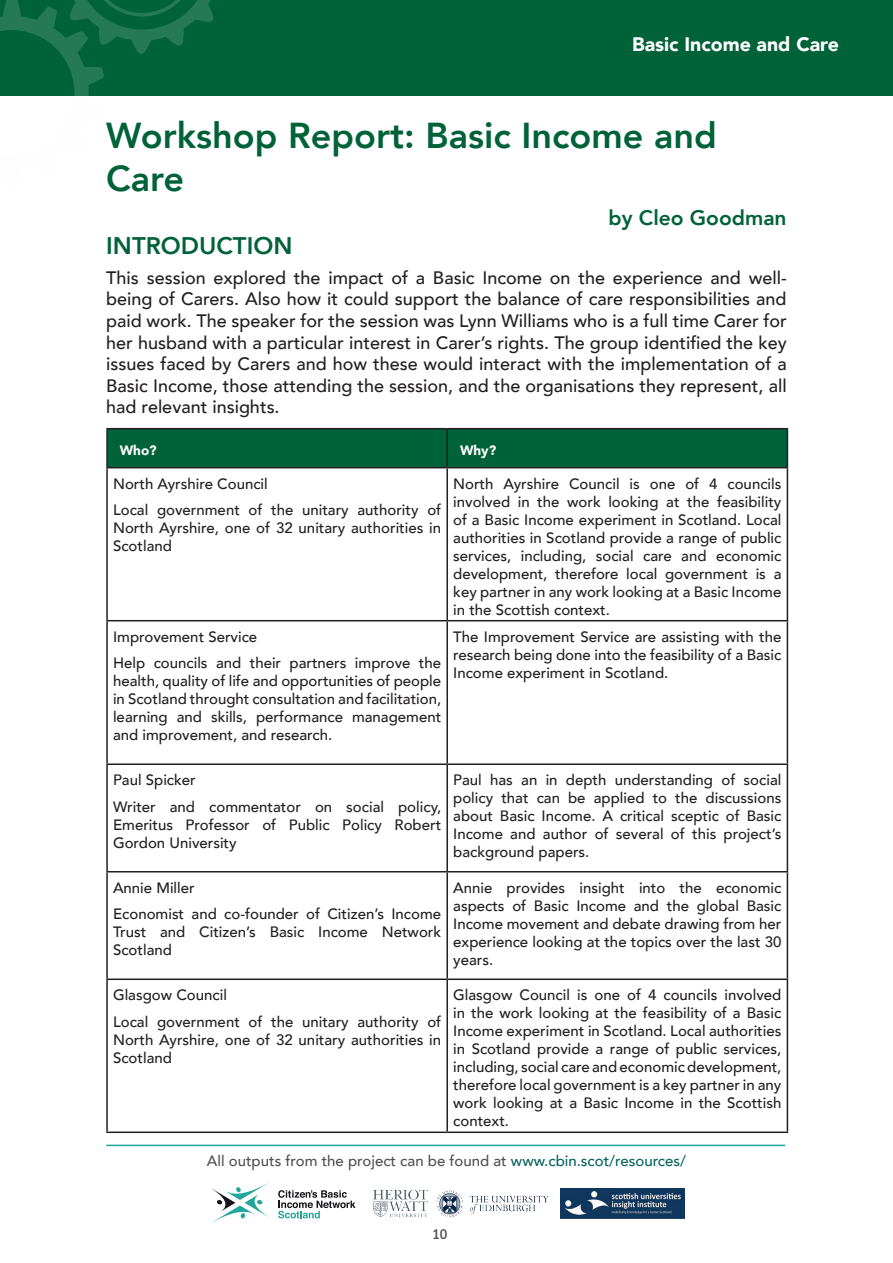
<style>
.page{position:relative;width:893px;height:1263px;background:#fff}
.page>*{position:absolute;margin:0;border:0;box-sizing:border-box;transform-origin:0 0}
.t1{font:800 36px/43.2px "Avenir";color:#006239}
.t2{font:800 24px "Avenir";color:#006239}
.t3{font:800 21px "Avenir";color:#006239}
.t4{font:900 19.5px "Avenir";color:#fff}
.t5{font:500 18px/21.6px "Avenir";color:#231f20;text-align:justify}
.t6{font:500 15px/18px "Avenir";color:#231f20}
.t7{font:500 15px "Avenir";color:#515251}
.t8{font:500 15px "Bulo";color:#515251}
.t9{font:900 13.5px "Avenir";color:#fff}
.s1{color:#07645e}
</style>
<div class="page">
<div style="left:0;top:0;width:893px;height:95px;background:#006239"></div>
<svg style="left:0;top:0;width:232px;height:96px"></svg>
<svg style="left:211px;top:1182px;width:58px;height:41px"></svg>
<svg style="left:278px;top:1190px;width:77px;height:28px"></svg>
<hr style="left:106px;top:1144px;width:679px;height:2px;background:#21a69c">
<img style="left:373px;top:1189px;width:55px;height:29px">
<img style="left:436px;top:1190px;width:112px;height:28px">
<img style="left:560px;top:1189px;width:124px;height:29px">
<div style="left:108px;top:429px;width:679px;height:38px;background:#006239"></div>
<hr style="left:106px;top:428px;width:341px;height:1px;background:#231f20">
<hr style="left:106px;top:429px;width:2px;height:38px;background:#231f20">
<hr style="left:447px;top:428px;width:341px;height:1px;background:#231f20">
<hr style="left:446px;top:429px;width:2px;height:38px;background:#231f20">
<hr style="left:787px;top:429px;width:1px;height:38px;background:#231f20">
<hr style="left:106px;top:467px;width:341px;height:1px;background:#231f20">
<hr style="left:106px;top:468px;width:2px;height:152px;background:#231f20">
<hr style="left:447px;top:467px;width:341px;height:1px;background:#231f20">
<hr style="left:446px;top:468px;width:2px;height:152px;background:#231f20">
<hr style="left:787px;top:468px;width:1px;height:152px;background:#231f20">
<hr style="left:106px;top:620px;width:341px;height:1px;background:#231f20">
<hr style="left:106px;top:621px;width:2px;height:142px;background:#231f20">
<hr style="left:447px;top:620px;width:341px;height:1px;background:#231f20">
<hr style="left:446px;top:621px;width:2px;height:142px;background:#231f20">
<hr style="left:787px;top:621px;width:1px;height:142px;background:#231f20">
<hr style="left:106px;top:763px;width:341px;height:2px;background:#231f20">
<hr style="left:106px;top:765px;width:2px;height:106px;background:#231f20">
<hr style="left:447px;top:763px;width:341px;height:2px;background:#231f20">
<hr style="left:446px;top:765px;width:2px;height:106px;background:#231f20">
<hr style="left:787px;top:765px;width:1px;height:106px;background:#231f20">
<hr style="left:106px;top:871px;width:341px;height:1px;background:#231f20">
<hr style="left:106px;top:872px;width:2px;height:106px;background:#231f20">
<hr style="left:447px;top:871px;width:341px;height:1px;background:#231f20">
<hr style="left:446px;top:872px;width:2px;height:106px;background:#231f20">
<hr style="left:787px;top:872px;width:1px;height:106px;background:#231f20">
<hr style="left:106px;top:978px;width:341px;height:2px;background:#231f20">
<hr style="left:106px;top:980px;width:2px;height:151px;background:#231f20">
<hr style="left:447px;top:978px;width:341px;height:2px;background:#231f20">
<hr style="left:446px;top:980px;width:2px;height:151px;background:#231f20">
<hr style="left:787px;top:980px;width:1px;height:151px;background:#231f20">
<hr style="left:106px;top:1131px;width:341px;height:2px;background:#231f20">
<hr style="left:447px;top:1131px;width:341px;height:2px;background:#231f20">
<h3 class="t4" style="left:632px;top:27px;width:208px">Basic Income and Care</h3>
<h1 class="t1" style="left:106px;top:114px;width:612px">Workshop Report: Basic Income and<br>Care</h1>
<h3 class="t3" style="left:609px;top:201px;width:180px">by Cleo Goodman</h3>
<h2 class="t2" style="left:106px;top:227px;width:188px">INTRODUCTION</h2>
<p class="t5" style="left:106px;top:266px;width:682px">This session explored the impact of a Basic Income on the experience and well&shy;being of Carers. Also how it could support the balance of care responsibilities and paid work. The speaker for the session was Lynn Williams who is a full time Carer for her husband with a particular interest in Carer’s rights. The group identified the key issues faced by Carers and how these would interact with the implementation of a Basic Income, those attending the session, and the organisations they represent, all had relevant insights.</p>
<p class="t9" style="left:120px;top:439px;width:38px">Who?</p>
<p class="t9" style="left:460px;top:439px;width:38px">Why?</p>
<p class="t6" style="left:113px;top:469px;width:330px;line-height:26.5px">North Ayrshire Council<br>Local government of the unitary authority of</p>
<p class="t6" style="left:113px;top:518px;width:330px">North Ayrshire, one of 32 unitary authorities in<br>Scotland</p>
<p class="t6" style="left:453px;top:474px;width:330px;text-align:justify">North Ayrshire Council is one of 4 councils involved in the work looking at the feasibility of a Basic Income experiment in Scotland. Local authorities in Scotland provide a range of public services, including, social care and economic development, therefore local government is a key partner in any work looking at a Basic Income in the Scottish context.</p>
<p class="t6" style="left:113px;top:622px;width:330px;line-height:26.5px">Improvement Service<br>Help councils and their partners improve the</p>
<p class="t6" style="left:113px;top:671px;width:330px;text-align:justify">health, quality of life and opportunities of people in Scotland throught consultation and facilitation, learning and skills, performance management and improvement, and research.</p>
<p class="t6" style="left:113px;top:766px;width:330px;line-height:26.5px">Paul Spicker<br>Writer and commentator on social policy,</p>
<p class="t6" style="left:113px;top:815px;width:330px">Emeritus Professor of Public Policy Robert<br>Gordon University</p>
<p class="t6" style="left:113px;top:873px;width:330px;line-height:26.5px">Annie Miller<br>Economist and co-founder of Citizen’s Income</p>
<p class="t6" style="left:113px;top:922px;width:330px">Trust and Citizen’s Basic Income Network<br>Scotland</p>
<p class="t6" style="left:113px;top:981px;width:330px;line-height:26.5px">Glasgow Council<br>Local government of the unitary authority of</p>
<p class="t6" style="left:113px;top:1030px;width:330px">North Ayrshire, one of 32 unitary authorities in<br>Scotland</p>
<p class="t6" style="left:453px;top:627px;width:330px;text-align:justify">The Improvement Service are assisting with the research being done into the feasibility of a Basic Income experiment in Scotland.</p>
<p class="t6" style="left:453px;top:770px;width:330px;text-align:justify">Paul has an in depth understanding of social policy that can be applied to the discussions about Basic Income. A critical sceptic of Basic Income and author of several of this project’s background papers.</p>
<p class="t6" style="left:453px;top:878px;width:330px;text-align:justify">Annie provides insight into the economic aspects of Basic Income and the global Basic Income movement and debate drawing from her experience looking at the topics over the last 30 years.</p>
<p class="t6" style="left:453px;top:985px;width:330px;text-align:justify">Glasgow Council is one of 4 councils involved in the work looking at the feasibility of a Basic Income experiment in Scotland. Local authorities in Scotland provide a range of public services, including, social care and economic development, therefore local government is a key partner in any work looking at a Basic Income in the Scottish context.</p>
<p class="t7" style="left:207px;top:1148px;width:481px">All outputs from the project can be found at <span class="s1">www.cbin.scot/resources/</span></p>
<p class="t8" style="left:433px;top:1225px;width:16px">10</p>
</div>
